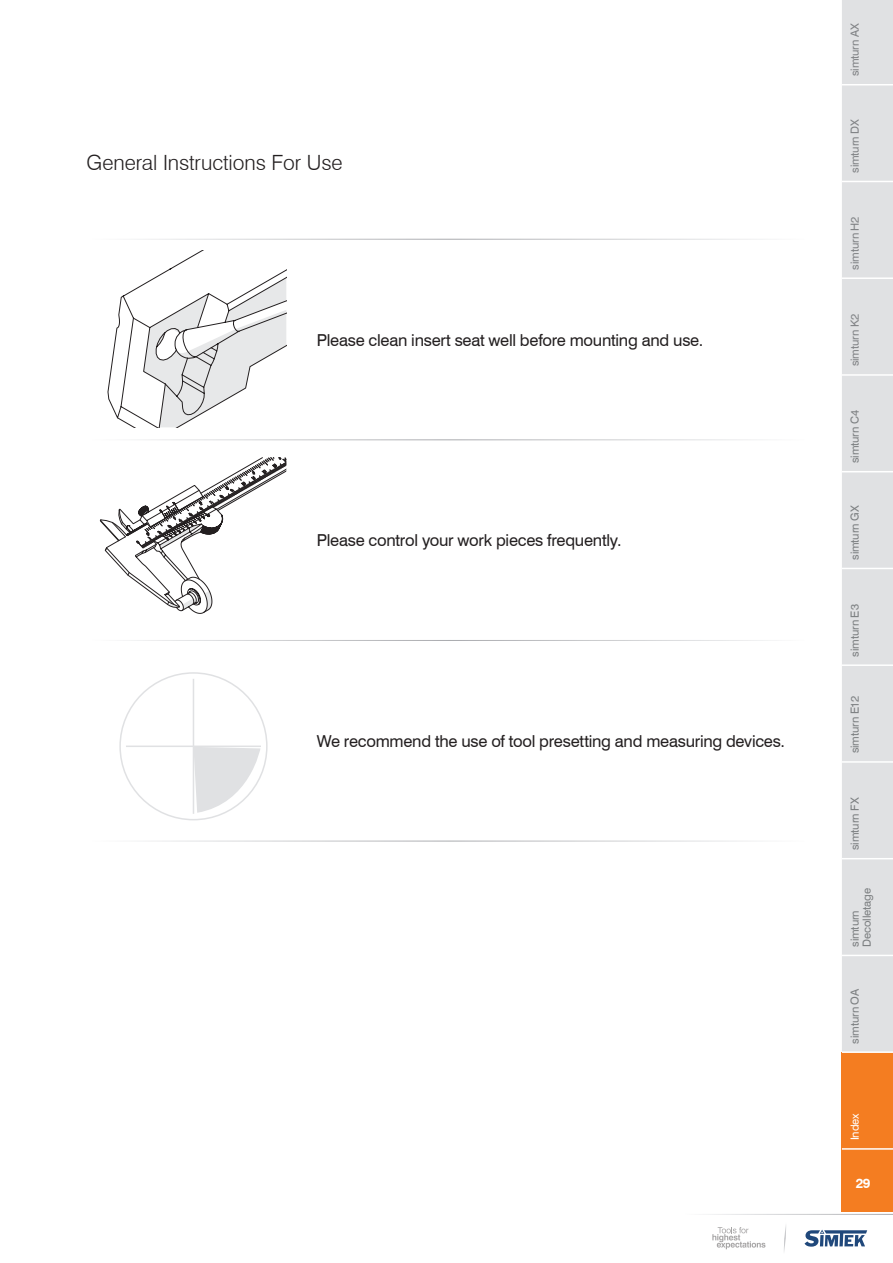
<style>
.page{position:relative;width:893px;height:1263px;background:#fff}
.page>*{position:absolute;margin:0;border:0;box-sizing:border-box;transform-origin:0 0}
.t1{font:300 21px "Swiss 721 BT";letter-spacing:-.005em;color:#231f20}
.t2{font:16.5px "Swiss 721 BT";letter-spacing:-.015em;color:#231f20}
.t3{font:700 13.5px "Swiss 721 BT";color:#fff}
.t4{font:11.25px/12px "Swiss 721 BT";letter-spacing:-.01em;color:#7c7f81}
.t5{font:11.25px "Swiss 721 BT";letter-spacing:-.01em;color:#808285}
.t6{font:11.25px "Swiss 721 BT";letter-spacing:-.015em;color:#fff}
</style>
<div class="page">
<svg style="left:99px;top:457px;width:187px;height:157px"></svg>
<svg style="left:108px;top:251px;width:178px;height:176px"></svg>
<hr style="left:193px;top:679px;width:1px;height:135px;background:#e0e1e3">
<hr style="left:126px;top:745px;width:135px;height:2px;background:#e0e1e3">
<svg style="left:194px;top:747px;width:66px;height:66px"></svg>
<div style="left:842px;top:0;width:51px;height:1051px;background:#e0e1e3"></div>
<div style="left:842px;top:1052px;width:51px;height:97px;background:#f47d21"></div>
<div style="left:842px;top:1149px;width:51px;height:114px;background:#f47d21"></div>
<hr style="left:842px;top:84px;width:51px;height:1px;background:#fff">
<hr style="left:842px;top:181px;width:51px;height:1px;background:#fff">
<hr style="left:842px;top:277px;width:51px;height:2px;background:#fff">
<hr style="left:842px;top:374px;width:51px;height:2px;background:#fff">
<hr style="left:842px;top:471px;width:51px;height:1px;background:#fff">
<hr style="left:842px;top:568px;width:51px;height:1px;background:#fff">
<hr style="left:842px;top:664px;width:51px;height:2px;background:#fff">
<hr style="left:842px;top:761px;width:51px;height:2px;background:#fff">
<hr style="left:842px;top:858px;width:51px;height:1px;background:#fff">
<hr style="left:842px;top:955px;width:51px;height:1px;background:#fff">
<hr style="left:842px;top:1051px;width:51px;height:2px;background:#fff">
<hr style="left:842px;top:1148px;width:51px;height:2px;background:#fff">
<div style="left:576px;top:1212px;width:317px;height:51px;background:#fff"></div>
<svg style="left:804px;top:1229px;width:63px;height:17px"></svg>
<svg style="left:784px;top:1226px;width:2px;height:25px"></svg>
<svg style="left:712px;top:1227px;width:53px;height:22px"></svg>
<p class="t1" style="left:87px;top:149px;width:258px">General Instructions For Use</p>
<p class="t2" style="left:317px;top:330px;width:388px">Please clean insert seat well before mounting and use.</p>
<p class="t2" style="left:317px;top:530px;width:306px">Please control your work pieces frequently.</p>
<p class="t2" style="left:317px;top:731px;width:470px">We recommend the use of tool presetting and measuring devices.</p>
<p class="t5" style="left:848px;top:76px;width:55px;rotate:-90deg">simturn AX</p>
<p class="t5" style="left:848px;top:173px;width:55px;rotate:-90deg">simturn DX</p>
<p class="t5" style="left:848px;top:270px;width:55px;rotate:-90deg">simturn H2</p>
<p class="t5" style="left:848px;top:366px;width:54px;rotate:-90deg">simturn K2</p>
<p class="t4" style="left:849px;top:463px;width:55px;rotate:-90deg">simturn C4</p>
<p class="t4" style="left:849px;top:560px;width:56px;rotate:-90deg">simturn GX</p>
<p class="t4" style="left:849px;top:657px;width:54px;rotate:-90deg">simturn E3</p>
<p class="t4" style="left:849px;top:753px;width:59px;rotate:-90deg">simturn E12</p>
<p class="t4" style="left:849px;top:850px;width:54px;rotate:-90deg">simturn FX</p>
<p class="t4" style="left:849px;top:947px;width:60px;rotate:-90deg">simturn<br>Decolletage</p>
<p class="t4" style="left:849px;top:1043px;width:56px;rotate:-90deg">simturn OA</p>
<p class="t6" style="left:848px;top:1140px;width:28px;rotate:-90deg">Index</p>
<p class="t3" style="left:856px;top:1175px;width:16px">29</p>
</div>
